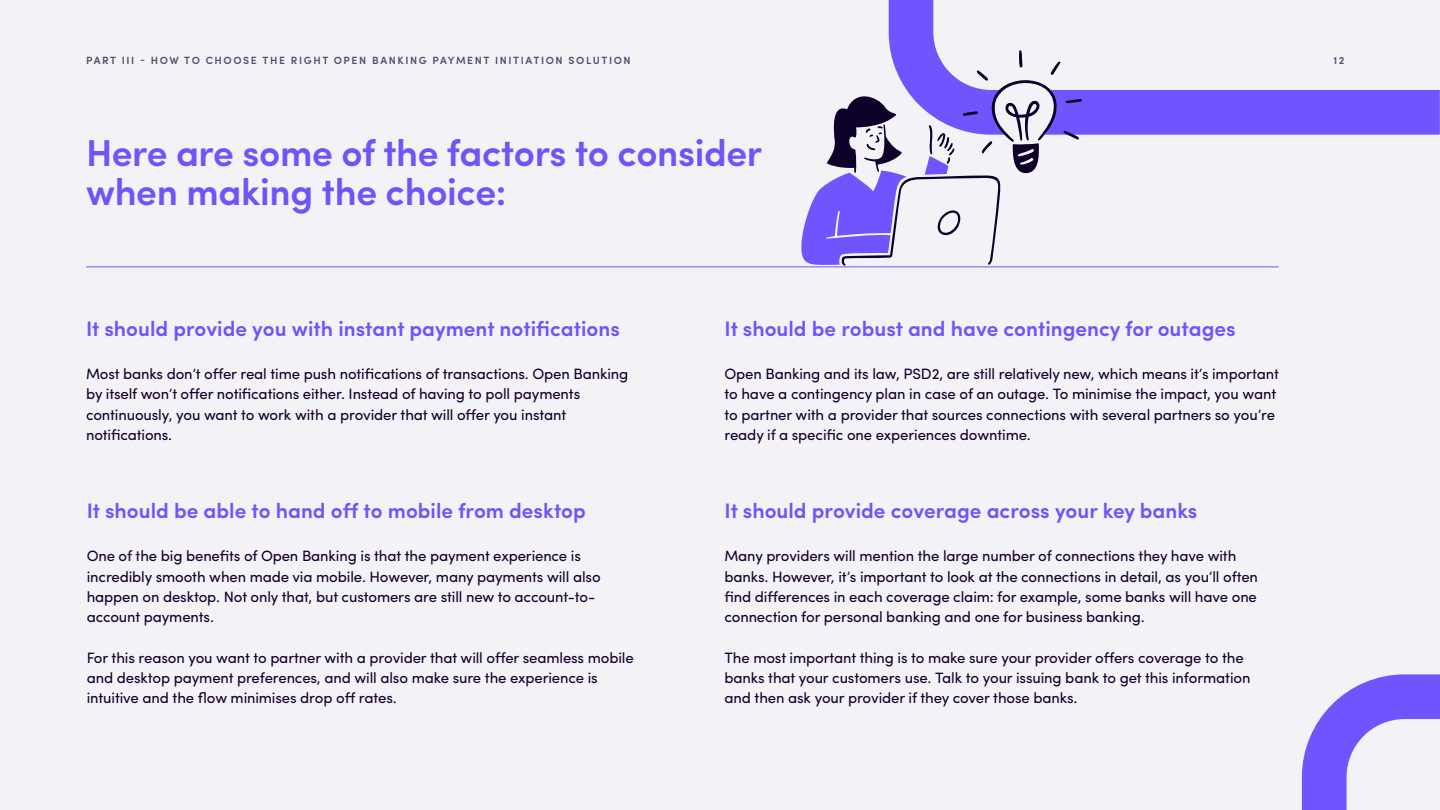
<style>
.page{position:relative;width:1440px;height:810px;background:#fff}
.page>*{position:absolute;margin:0;border:0;box-sizing:border-box;transform-origin:0 0}
.t1{font:600 37.5px/39px "Sofia Pro";letter-spacing:-.01em;color:#6c56f9}
.t2{font:600 21px "Sofia Pro";color:#6c56f9}
.t3{font:15px/20.2px "Sofia Pro";letter-spacing:-.01em;color:#16002d}
.t4{font:600 10.5px "Sofia Pro";letter-spacing:.15em;color:#5c4d6c}
</style>
<div class="page">
<div style="left:0;top:0;width:1439px;height:810px;background:#f3f2f7"></div>
<svg style="left:1301px;top:652px;width:139px;height:158px"></svg>
<svg style="left:888px;top:0;width:552px;height:157px"></svg>
<hr style="left:86px;top:267px;width:1193px;height:1px;background:#6c56f9">
<svg style="left:801px;top:50px;width:281px;height:216px"></svg>
<p class="t4" style="left:86px;top:52px;width:546px">PART III - HOW TO CHOOSE THE RIGHT OPEN BANKING PAYMENT INITIATION SOLUTION</p>
<h1 class="t1" style="left:86px;top:131px;width:678px">Here are some of the factors to consider when making the choice:</h1>
<h2 class="t2" style="left:86px;top:313px;width:535px">It should provide you with instant payment notifications</h2>
<h2 class="t2" style="left:725px;top:313px;width:513px">It should be robust and have contingency for outages</h2>
<p class="t3" style="left:86px;top:363px;width:544px">Most banks don’t offer real time push notifications of transactions. Open Banking by itself won’t offer notifications either. Instead of having to poll payments continuously, you want to work with a provider that will offer you instant notifications.</p>
<p class="t3" style="left:724px;top:363px;width:556px">Open Banking and its law, PSD2, are still relatively new, which means it’s important to have a contingency plan in case of an outage. To minimise the impact, you want to partner with a provider that sources connections with several partners so you’re ready if a specific one experiences downtime.</p>
<h2 class="t2" style="left:87px;top:495px;width:501px">It should be able to hand off to mobile from desktop</h2>
<h2 class="t2" style="left:725px;top:495px;width:475px">It should provide coverage across your key banks</h2>
<p class="t3" style="left:87px;top:545px;width:515px">One of the big benefits of Open Banking is that the payment experience is incredibly smooth when made via mobile. However, many payments will also happen on desktop. Not only that, but customers are still new to account-to&shy;account payments.</p>
<p class="t3" style="left:87px;top:646px;width:549px">For this reason you want to partner with a provider that will offer seamless mobile and desktop payment preferences, and will also make sure the experience is intuitive and the flow minimises drop off rates.</p>
<p class="t3" style="left:724px;top:545px;width:535px">Many providers will mention the large number of connections they have with banks. However, it’s important to look at the connections in detail, as you’ll often find differences in each coverage claim: for example, some banks will have one connection for personal banking and one for business banking.</p>
<p class="t3" style="left:724px;top:646px;width:527px">The most important thing is to make sure your provider offers coverage to the banks that your customers use. Talk to your issuing bank to get this information and then ask your provider if they cover those banks.</p>
<p class="t4" style="left:1333px;top:52px;width:13px">12</p>
</div>
